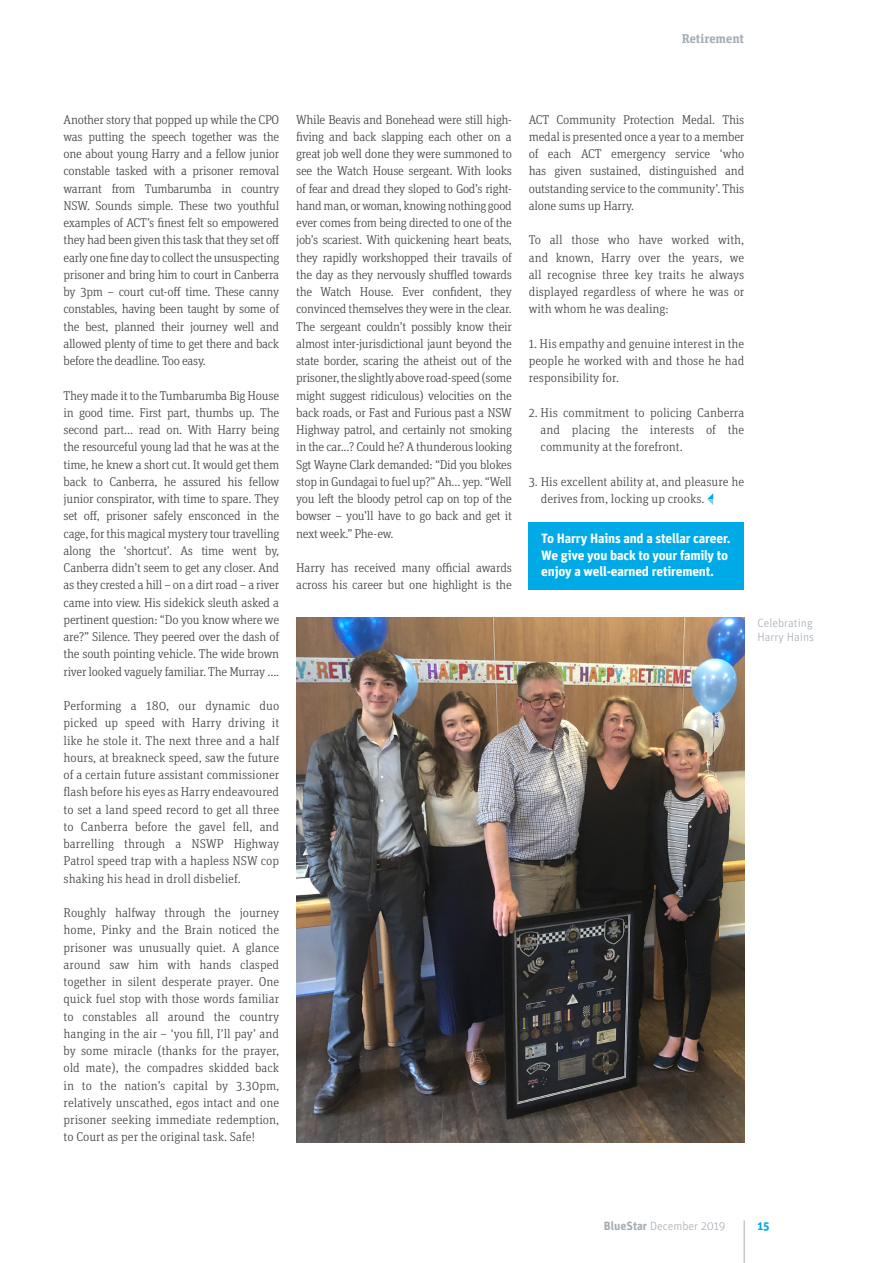
<style>
.page{position:relative;width:893px;height:1263px;background:#fff}
.page>*{position:absolute;margin:0;border:0;box-sizing:border-box;transform-origin:0 0}
.t1{font:700 13.5px/16.5px "Unit OT";letter-spacing:-.015em;color:#fff}
.t2{font:300 12.75px/17.2px "Unit Slab OT";letter-spacing:-.005em;color:#414042;text-align:justify}
.t3{font:700 12.75px "Unit Slab OT";color:#a6adb4}
.t4{font:300 12px/13.8px "Unit OT";color:#a6adb4}
.t5{font:700 12px "Unit OT";color:#00aae7}
.s1{font-weight:700}
</style>
<div class="page">
<hr style="left:744px;top:1220px;width:1px;height:43px;background:#a6adb4">
<svg style="left:707px;top:493px;width:6px;height:12px"></svg>
<img style="left:297px;top:617px;width:447px;height:525px">
<div style="left:529px;top:522px;width:215px;height:67px;background:#00aae7"></div>
<p class="t3" style="left:682px;top:30px;width:64px">Retirement</p>
<p class="t2" style="left:64px;top:110px;width:218px">Another story that popped up while the CPO was putting the speech together was the one about young Harry and a fellow junior constable tasked with a prisoner removal warrant from Tumbarumba in country NSW. Sounds simple. These two youthful examples of ACT’s finest felt so empowered they had been given this task that they set off early one fine day to collect the unsuspecting prisoner and bring him to court in Canberra by 3pm – court cut-off time. These canny constables, having been taught by some of the best, planned their journey well and allowed plenty of time to get there and back before the deadline. Too easy.</p>
<p class="t2" style="left:64px;top:386px;width:217px">They made it to the Tumbarumba Big House in good time. First part, thumbs up. The second part… read on. With Harry being the resourceful young lad that he was at the time, he knew a short cut. It would get them back to Canberra, he assured his fellow junior conspirator, with time to spare. They set off, prisoner safely ensconced in the cage, for this magical mystery tour travelling along the ‘shortcut’. As time went by, Canberra didn’t seem to get any closer. And as they crested a hill – on a dirt road – a river came into view. His sidekick sleuth asked a pertinent question: “Do you know where we are?” Silence. They peered over the dash of the south pointing vehicle. The wide brown river looked vaguely familiar. The Murray ….</p>
<p class="t2" style="left:64px;top:697px;width:217px">Performing a 180, our dynamic duo picked up speed with Harry driving it like he stole it. The next three and a half hours, at breakneck speed, saw the future of a certain future assistant commissioner flash before his eyes as Harry endeavoured to set a land speed record to get all three to Canberra before the gavel fell, and barrelling through a NSWP Highway Patrol speed trap with a hapless NSW cop shaking his head in droll disbelief.</p>
<p class="t2" style="left:64px;top:904px;width:217px">Roughly halfway through the journey home, Pinky and the Brain noticed the prisoner was unusually quiet. A glance around saw him with hands clasped together in silent desperate prayer. One quick fuel stop with those words familiar to constables all around the country hanging in the air – ‘you fill, I’ll pay’ and by some miracle (thanks for the prayer, old mate), the compadres skidded back in to the nation’s capital by 3.30pm, relatively unscathed, egos intact and one prisoner seeking immediate redemption, to Court as per the original task. Safe!</p>
<p class="t2" style="left:296px;top:110px;width:217px">While Beavis and Bonehead were still high&shy;fiving and back slapping each other on a great job well done they were summoned to see the Watch House sergeant. With looks of fear and dread they sloped to God’s right&shy;hand man, or woman, knowing nothing good ever comes from being directed to one of the job’s scariest. With quickening heart beats, they rapidly workshopped their travails of the day as they nervously shuffled towards the Watch House. Ever confident, they convinced themselves they were in the clear.<br>The sergeant couldn’t possibly know their almost inter-jurisdictional jaunt beyond the state border, scaring the atheist out of the prisoner, the slightly above road-speed (some might suggest ridiculous) velocities on the back roads, or Fast and Furious past a NSW Highway patrol, and certainly not smoking in the car...? Could he? A thunderous looking Sgt Wayne Clark demanded: “Did you blokes stop in Gundagai to fuel up?” Ah… yep. “Well you left the bloody petrol cap on top of the bowser – you’ll have to go back and get it next week.” Phe-ew.</p>
<p class="t2" style="left:296px;top:559px;width:217px">Harry has received many official awards across his career but one highlight is the</p>
<p class="t2" style="left:529px;top:110px;width:217px">ACT Community Protection Medal. This medal is presented once a year to a member of each ACT emergency service ‘who has given sustained, distinguished and outstanding service to the community’. This alone sums up Harry.</p>
<p class="t2" style="left:529px;top:231px;width:217px">To all those who have worked with, and known, Harry over the years, we all recognise three key traits he always displayed regardless of where he was or with whom he was dealing:</p>
<p class="t2" style="left:529px;top:335px;width:217px">1. His empathy and genuine interest in the people he worked with and those he had responsibility for.</p>
<p class="t2" style="left:541px;top:404px;width:205px;text-indent:-12px">2. His commitment to policing Canberra and placing the interests of the community at the forefront.</p>
<p class="t2" style="left:541px;top:473px;width:205px;text-indent:-12px">3. His excellent ability at, and pleasure he derives from, locking up crooks.</p>
<p class="t1" style="left:541px;top:530px;width:191px">To Harry Hains and a stellar career.<br>We give you back to your family to enjoy a well-earned retirement.</p>
<p class="t4" style="left:757px;top:616px;width:58px">Celebrating<br>Harry Hains</p>
<p class="t4" style="left:604px;top:1219px;width:123px"><span class="s1">BlueStar</span> December 2019</p>
<p class="t5" style="left:757px;top:1218px;width:14px">15</p>
</div>
